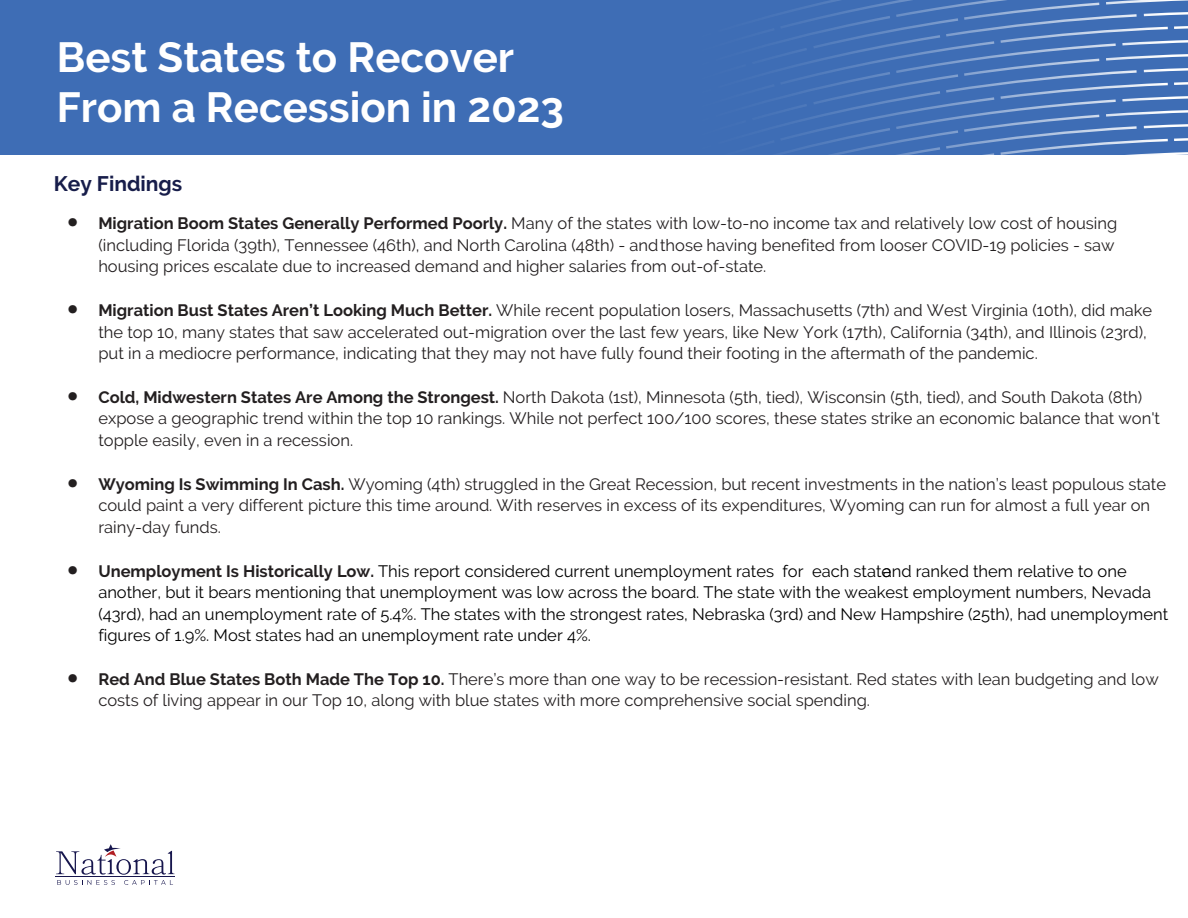
<style>
.page{position:relative;width:1188px;height:918px;background:#fff}
.page>*{position:absolute;margin:0;border:0;box-sizing:border-box;transform-origin:0 0}
.Head_1{font:700 42px/50.4px "Raleway";color:#fff}
.Sub_head_Med_blue{font:700 21px "Raleway";color:#171d4a}
.Sub_head_Med_blue-2{font:16.5px/21.5px "Raleway";color:#231f20}
.Sub_head_Med_blue-3{font:16.5px/21.5px "Raleway";color:#000}
.s1{font-weight:700}
.s2{color:#231f20}
.s3{font-weight:700;color:#231f20}
</style>
<div class="page">
<svg style="left:56px;top:844px;width:118px;height:41px"></svg>
<hr style="left:55px;top:877px;width:120px;height:1px;background:#17164d">
<div style="left:0;top:0;width:1188px;height:154px;background:#3e6db5"></div>
<svg style="left:657px;top:0;width:531px;height:155px"></svg>
<p class="Head_1" style="left:57px;top:32px;width:509px">Best States to Recover<br>From a Recession in 2023</p>
<p class="Sub_head_Med_blue" style="left:54px;top:171px;width:130px">Key Findings</p>
<p class="Sub_head_Med_blue-2" style="left:98px;top:213px;width:1020px;text-indent:-31px">• <span class="s1">Migration Boom States Generally Performed Poorly.</span> Many of the states with low-to-no income tax and relatively low cost of housing (including Florida (39th), Tennessee (46th), and North Carolina (48th) - and those having benefited from looser COVID-19 policies - saw housing prices escalate due to increased demand and higher salaries from out-of-state.</p>
<p class="Sub_head_Med_blue-2" style="left:98px;top:299px;width:1055px;text-indent:-31px">• <span class="s1">Migration Bust States Aren’t Looking Much Better.</span> While recent population losers, Massachusetts (7th) and West Virginia (10th), did make the top 10, many states that saw accelerated out-migration over the last few years, like New York (17th), California (34th), and Illinois (23rd), put in a mediocre performance, indicating that they may not have fully found their footing in the aftermath of the pandemic.</p>
<p class="Sub_head_Med_blue-2" style="left:98px;top:386px;width:1063px;text-indent:-31px">• <span class="s1">Cold, Midwestern States Are Among the Strongest.</span> North Dakota (1st), Minnesota (5th, tied), Wisconsin (5th, tied), and South Dakota (8th) expose a geographic trend within the top 10 rankings. While not perfect 100/100 scores, these states strike an economic balance that won't topple easily, even in a recession.</p>
<p class="Sub_head_Med_blue-2" style="left:98px;top:473px;width:1069px;text-indent:-31px">• <span class="s1">Wyoming Is Swimming In Cash.</span> Wyoming (4th) struggled in the Great Recession, but recent investments in the nation’s least populous state could paint a very different picture this time around. With reserves in excess of its expenditures, Wyoming can run for almost a full year on rainy-day funds.</p>
<p class="Sub_head_Med_blue-3" style="left:98px;top:560px;width:1071px;text-indent:-31px"><span class="s2">•</span> <span class="s3">Unemployment Is Historically Low.</span> This report considered current unemployment rates for each state and ranked them relative to one another, but it bears mentioning that unemployment was low across the board. The state with the weakest employment numbers, Nevada (43rd), had an unemployment rate of 5.4%. The states with the strongest rates, Nebraska (3rd) and New Hampshire (25th), had unemployment figures of 1.9%. Most states had an unemployment rate under 4%.</p>
<p class="Sub_head_Med_blue-2" style="left:98px;top:668px;width:1062px;text-indent:-31px">• <span class="s1">Red And Blue States Both Made The Top 10.</span> There’s more than one way to be recession-resistant. Red states with lean budgeting and low costs of living appear in our Top 10, along with blue states with more comprehensive social spending.</p>
</div>
